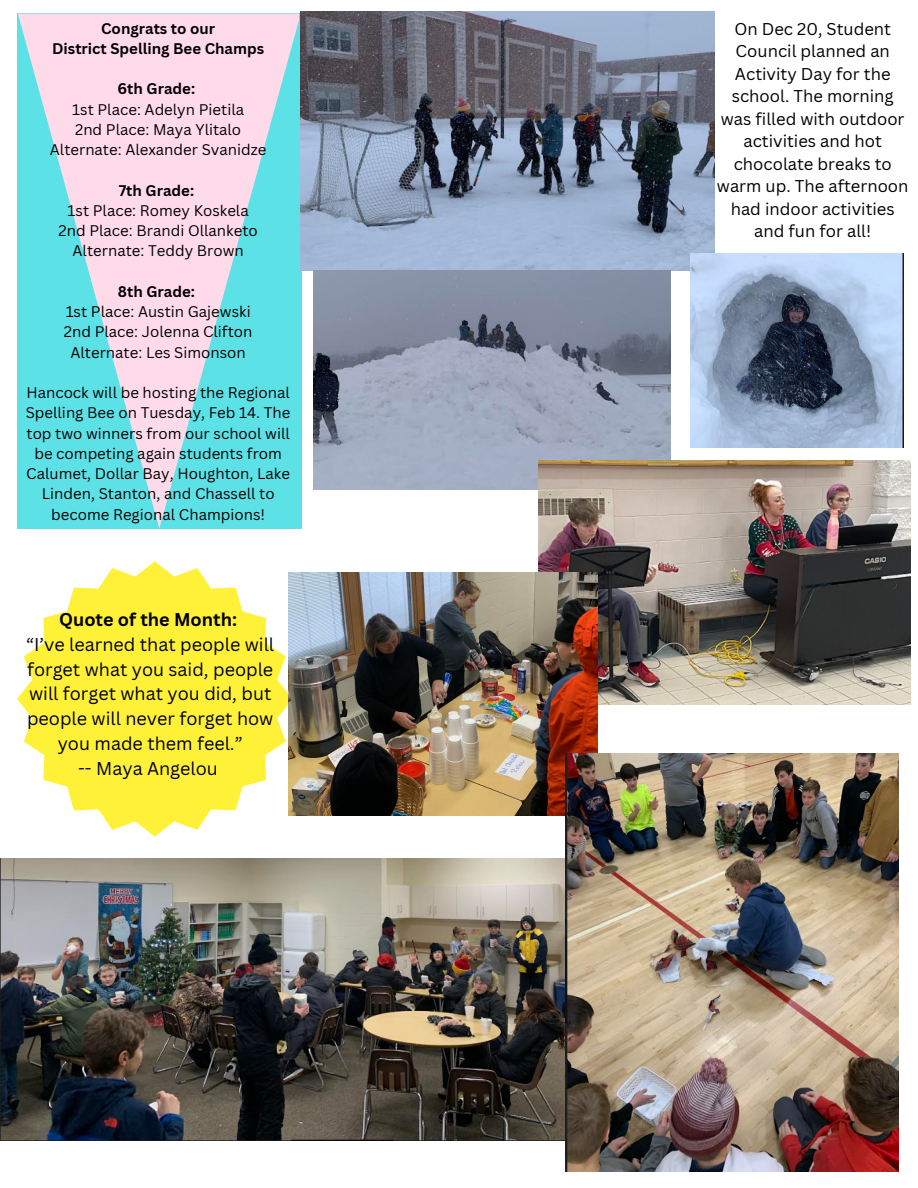
<style>
.page{position:relative;width:918px;height:1188px;background:#fff}
.page>*{position:absolute;margin:0;border:0;box-sizing:border-box;transform-origin:0 0}
.t1{font:18px/24.8px "Canva Sans";color:#000;text-align:center}
.t2{font:700 18px "Canva Sans";color:#000}
.t3{font:16.65px/22.5px "Canva Sans";color:#000;text-align:center}
.t4{font:15px/20.2px "Canva Sans";color:#000;text-align:center}
.t5{font:700 15px/20.2px "Canva Sans";color:#000;text-align:center}
</style>
<div class="page">
<svg style="left:18px;top:14px;width:281px;height:514px;background:#aedde8"></svg>
<svg style="left:17px;top:561px;width:275px;height:276px;fill:#fff138"></svg>
<img style="left:301px;top:12px;width:414px;height:259px">
<img style="left:691px;top:254px;width:212px;height:193px">
<img style="left:313px;top:271px;width:358px;height:218px">
<img style="left:538px;top:461px;width:373px;height:244px">
<img style="left:288px;top:572px;width:309px;height:243px">
<img style="left:0;top:859px;width:565px;height:281px">
<img style="left:565px;top:753px;width:333px;height:419px">
<p class="t5" style="left:52px;top:18px;width:214px">Congrats to our<br>District Spelling Bee Champs</p>
<p class="t5" style="left:118px;top:78px;width:79px">6th Grade:</p>
<p class="t4" style="left:50px;top:99px;width:218px">1st Place: Adelyn Pietila<br>2nd Place: Maya Ylitalo<br>Alternate: Alexander Svanidze</p>
<p class="t5" style="left:119px;top:180px;width:77px">7th Grade:</p>
<p class="t4" style="left:59px;top:200px;width:201px">1st Place: Romey Koskela<br>2nd Place: Brandi Ollanketo<br>Alternate: Teddy Brown</p>
<p class="t5" style="left:118px;top:281px;width:79px">8th Grade:</p>
<p class="t4" style="left:64px;top:301px;width:190px">1st Place: Austin Gajewski<br>2nd Place: Jolenna Clifton<br>Alternate: Les Simonson</p>
<p class="t4" style="left:26px;top:382px;width:266px">Hancock will be hosting the Regional Spelling Bee on Tuesday, Feb 14. The top two winners from our school will be competing again students from Calumet, Dollar Bay, Houghton, Lake Linden, Stanton, and Chassell to become Regional Champions!</p>
<p class="t2" style="left:59px;top:607px;width:179px">Quote of the Month:</p>
<p class="t1" style="left:26px;top:632px;width:249px">“I’ve learned that people will forget what you said, people will forget what you did, but people will never forget how you made them feel.”<br>-- Maya Angelou</p>
<p class="t3" style="left:717px;top:17px;width:193px">On Dec 20, Student<br>Council planned an<br>Activity Day for the school. The morning was filled with outdoor activities and hot chocolate breaks to warm up. The afternoon had indoor activities and fun for all!</p>
</div>
